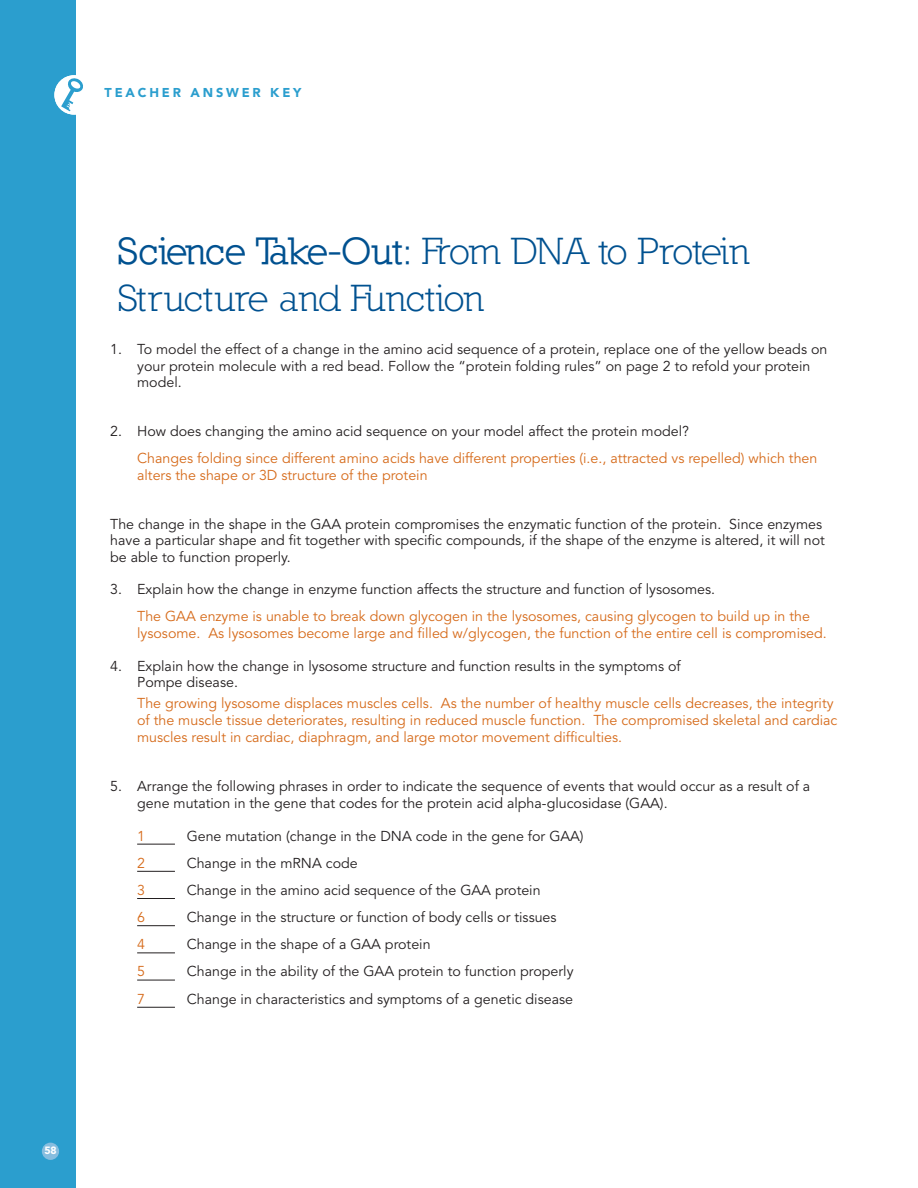
<style>
.page{position:relative;width:918px;height:1188px;background:#fff}
.page>*{position:absolute;margin:0;border:0;box-sizing:border-box;transform-origin:0 0}
.t1{font:38.7px/46.3px "Nilland";letter-spacing:-.02em;color:#005190}
.t2{font:14.25px/16.4px "Avenir";color:#231f20}
.t3{font:14.25px/17.1px "Avenir";color:#d66b1b}
.t4{font:900 12.75px "Avenir";letter-spacing:.22em;color:#2b9ece}
.t5{font:900 10.5px "Avenir";color:#fff}
.s1{font-weight:700}
</style>
<div class="page">
<div style="left:0;top:0;width:76px;height:1188px;background:#2b9ece"></div>
<svg style="left:54px;top:75px;width:29px;height:40px"></svg>
<div style="left:42px;top:1143px;width:17px;height:17px;background:#86bddf;border-radius:50%"></div>
<hr style="left:137px;top:844px;width:38px;height:1px;background:#231f20">
<hr style="left:137px;top:871px;width:38px;height:1px;background:#231f20">
<hr style="left:137px;top:898px;width:38px;height:1px;background:#231f20">
<hr style="left:137px;top:925px;width:38px;height:1px;background:#231f20">
<hr style="left:137px;top:953px;width:38px;height:1px;background:#231f20">
<hr style="left:137px;top:980px;width:38px;height:1px;background:#231f20">
<hr style="left:137px;top:1007px;width:38px;height:1px;background:#231f20">
<p class="t4" style="left:105px;top:85px;width:198px">TEACHER ANSWER KEY</p>
<h1 class="t1" style="left:117px;top:228px;width:634px"><span class="s1">Science Take-Out:</span> From DNA to Protein<br>Structure and Function</h1>
<p class="t2" style="left:137px;top:342px;width:692px;text-indent:-27px">1. To model the effect of a change in the amino acid sequence of a protein, replace one of the yellow beads on your protein molecule with a red bead. Follow the “protein folding rules” on page 2 to refold your protein model.</p>
<p class="t2" style="left:110px;top:424px;width:580px">2. How does changing the amino acid sequence on your model affect the protein model?</p>
<p class="t3" style="left:137px;top:450px;width:682px">Changes folding since different amino acids have different properties (i.e., attracted vs repelled) which then alters the shape or 3D structure of the protein</p>
<p class="t2" style="left:110px;top:516px;width:716px">The change in the shape in the GAA protein compromises the enzymatic function of the protein. Since enzymes have a particular shape and fit together with specific compounds, if the shape of the enzyme is altered, it will not be able to function properly.</p>
<p class="t2" style="left:110px;top:582px;width:607px">3. Explain how the change in enzyme function affects the structure and function of lysosomes.</p>
<p class="t3" style="left:137px;top:608px;width:691px">The GAA enzyme is unable to break down glycogen in the lysosomes, causing glycogen to build up in the lysosome. As lysosomes become large and filled w/glycogen, the function of the entire cell is compromised.</p>
<p class="t2" style="left:137px;top:658px;width:545px;text-indent:-27px">4. Explain how the change in lysosome structure and function results in the symptoms of<br>Pompe disease.</p>
<p class="t3" style="left:137px;top:695px;width:702px">The growing lysosome displaces muscles cells. As the number of healthy muscle cells decreases, the integrity of the muscle tissue deteriorates, resulting in reduced muscle function. The compromised skeletal and cardiac muscles result in cardiac, diaphragm, and large motor movement difficulties.</p>
<p class="t2" style="left:137px;top:779px;width:675px;text-indent:-27px">5. Arrange the following phrases in order to indicate the sequence of events that would occur as a result of a gene mutation in the gene that codes for the protein acid alpha-glucosidase (GAA).</p>
<p class="t3" style="left:137px;top:827px;width:9px">1</p>
<p class="t2" style="left:187px;top:828px;width:399px">Gene mutation (change in the DNA code in the gene for GAA)</p>
<p class="t3" style="left:137px;top:855px;width:9px">2</p>
<p class="t2" style="left:187px;top:855px;width:173px">Change in the mRNA code</p>
<p class="t3" style="left:137px;top:882px;width:9px">3</p>
<p class="t2" style="left:187px;top:882px;width:355px">Change in the amino acid sequence of the GAA protein</p>
<p class="t3" style="left:137px;top:909px;width:9px">6</p>
<p class="t2" style="left:187px;top:909px;width:371px">Change in the structure or function of body cells or tissues</p>
<p class="t3" style="left:137px;top:936px;width:9px">4</p>
<p class="t2" style="left:187px;top:937px;width:245px">Change in the shape of a GAA protein</p>
<p class="t3" style="left:137px;top:963px;width:9px">5</p>
<p class="t2" style="left:187px;top:964px;width:388px">Change in the ability of the GAA protein to function properly</p>
<p class="t3" style="left:137px;top:991px;width:9px">7</p>
<p class="t2" style="left:187px;top:991px;width:388px">Change in characteristics and symptoms of a genetic disease</p>
<p class="t5" style="left:44px;top:1144px;width:14px">58</p>
</div>
